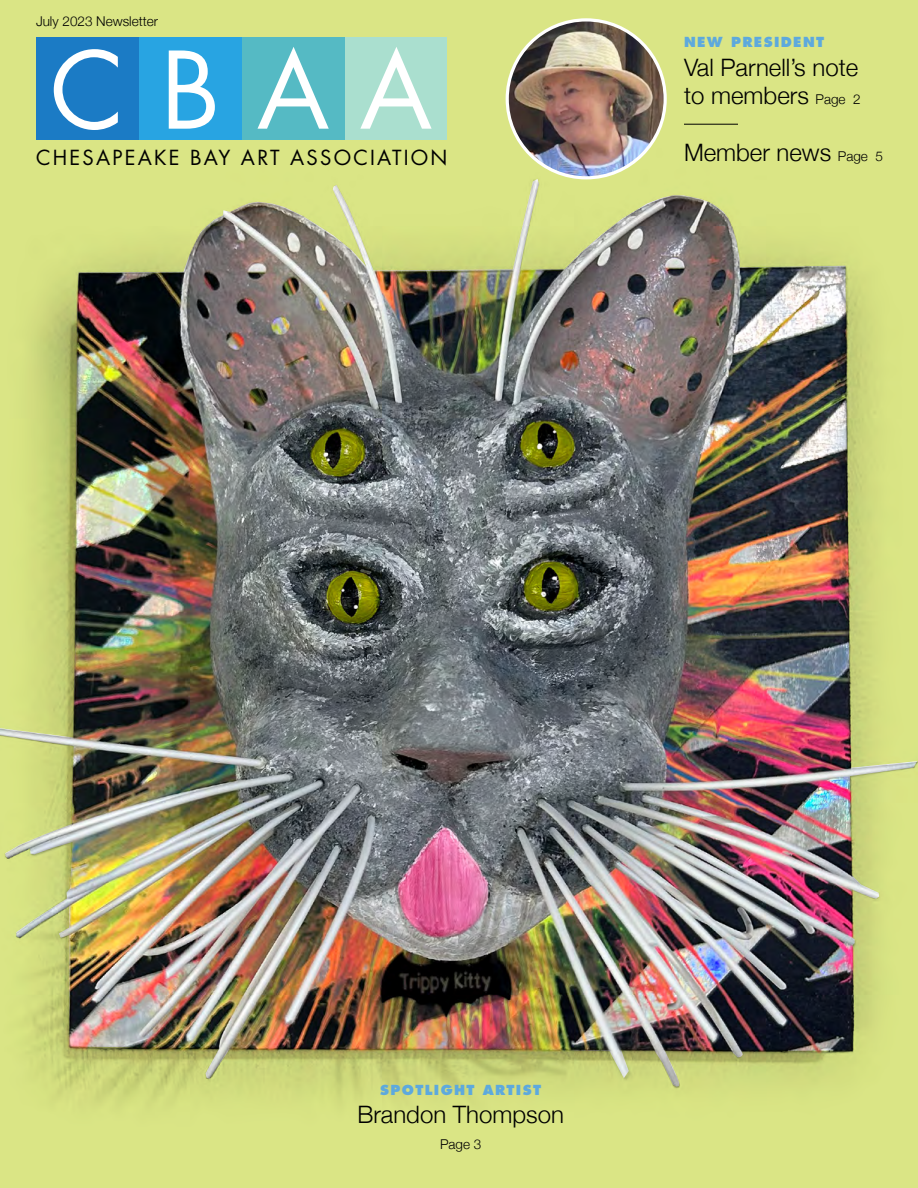
<style>
.page{position:relative;width:918px;height:1188px;background:#dae585}
.page>*{position:absolute;margin:0;border:0;box-sizing:border-box;transform-origin:0 0}
.t1{font:103.65px "Futura Std";color:#fff}
.t2{font:300 24px/28.5px "Helvetica Neue";color:#000}
.t3{font:20.25px "Futura Std";letter-spacing:.11em;color:#000}
.t4{font:800 13.5px "Futura Std";letter-spacing:.1em;color:#5da9dd}
.t5{font:300 13.5px "Helvetica Neue";color:#000}
.s1{font-size:13.5px}
</style>
<div class="page">
<div style="left:345px;top:37px;width:102px;height:103px;background:#aadfcf"></div>
<div style="left:36px;top:37px;width:103px;height:103px;background:#1b7bc5"></div>
<div style="left:139px;top:37px;width:103px;height:103px;background:#28a4e2"></div>
<div style="left:242px;top:37px;width:103px;height:103px;background:#55bac4"></div>
<hr style="left:684px;top:124px;width:54px;height:1px;background:#000">
<img style="left:0;top:179px;width:917px;height:908px">
<img style="left:507px;top:20px;width:158px;height:158px;border-radius:79px">
<div style="left:506px;top:18px;width:161px;height:161px;border:3px solid #fff;border-radius:50%"></div>
<p class="t5" style="left:36px;top:10px;width:124px">July 2023 Newsletter</p>
<h1 class="t1" style="left:50px;top:24px;width:383px">CBAA</h1>
<p class="t3" style="left:36px;top:144px;width:413px">CHESAPEAKE BAY ART ASSOCIATION</p>
<p class="t4" style="left:684px;top:34px;width:142px">NEW PRESIDENT</p>
<p class="t2" style="left:684px;top:51px;width:178px">Val Parnell’s note to members <span class="s1">Page 2</span></p>
<p class="t2" style="left:684px;top:137px;width:200px">Member news <span class="s1">Page 5</span></p>
<p class="t4" style="left:380px;top:1081px;width:162px">SPOTLIGHT ARTIST</p>
<p class="t2" style="left:357px;top:1099px;width:208px">Brandon Thompson</p>
<p class="t5" style="left:440px;top:1133px;width:43px">Page 3</p>
</div>
